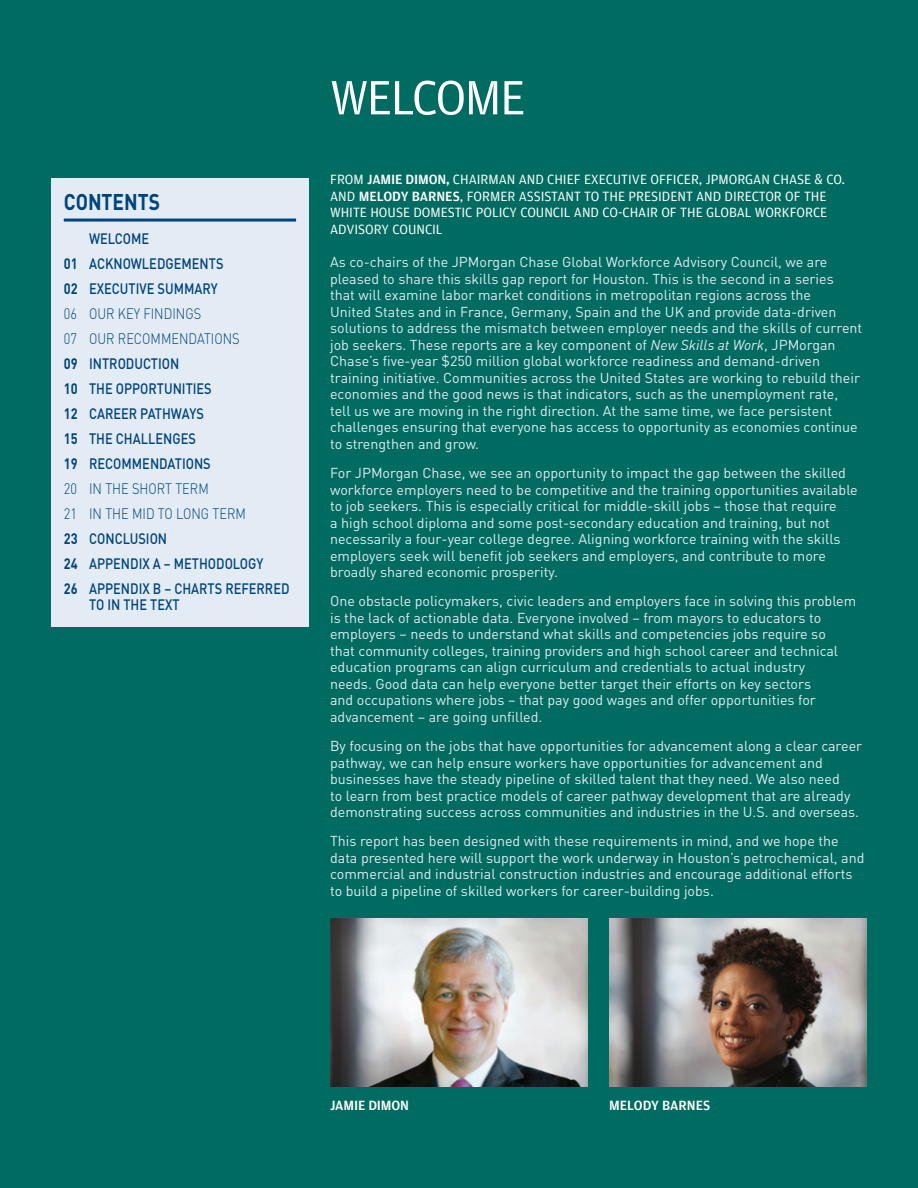
<style>
.page{position:relative;width:918px;height:1188px;background:#006b61}
.page>*{position:absolute;margin:0;border:0;box-sizing:border-box;transform-origin:0 0}
.Header_level_2{font:51px "Amplitude TF";letter-spacing:-.03em;color:#fff}
.t1{font:700 22.5px "DIN";color:#00447b;scale:.85 1}
.t2{font:500 15px/16.5px "DIN";color:#00447b;scale:.85 1}
.t3{font:300 15px "DIN";color:#00447b;scale:.85 1}
.t4{font:14.25px/16.5px "DIN";color:#e3ebf4}
.t5{font:14.25px/16.5px "Amplitude TF";color:#fff}
.t6{font:700 14.25px "Amplitude TF";letter-spacing:-.01em;color:#fff}
.s1{font-weight:700}
.s2{font-style:italic}
</style>
<div class="page">
<div style="left:51px;top:179px;width:258px;height:448px;background:#e3ebf4"></div>
<hr style="left:64px;top:219px;width:232px;height:3px;background:#00447b">
<img style="left:609px;top:918px;width:258px;height:169px">
<img style="left:330px;top:918px;width:28px;height:169px">
<img style="left:358px;top:918px;width:230px;height:169px">
<p class="t1" style="left:64px;top:187px;width:115px">CONTENTS</p>
<p class="t2" style="left:89px;top:229px;width:72px">WELCOME</p>
<p class="t2" style="left:64px;top:254px;width:190px"><span class="s1">01</span> ACKNOWLEDGEMENTS</p>
<p class="t2" style="left:64px;top:279px;width:183px"><span class="s1">02</span> EXECUTIVE SUMMARY</p>
<p class="t3" style="left:64px;top:304px;width:163px">06 OUR KEY FINDINGS</p>
<p class="t3" style="left:64px;top:329px;width:209px">07 OUR RECOMMENDATIONS</p>
<p class="t2" style="left:64px;top:354px;width:137px"><span class="s1">09</span> INTRODUCTION</p>
<p class="t2" style="left:64px;top:379px;width:176px"><span class="s1">10</span> THE OPPORTUNITIES</p>
<p class="t2" style="left:64px;top:404px;width:166px"><span class="s1">12</span> CAREER PATHWAYS</p>
<p class="t2" style="left:64px;top:429px;width:157px"><span class="s1">15</span> THE CHALLENGES</p>
<p class="t2" style="left:64px;top:454px;width:174px"><span class="s1">19</span> RECOMMENDATIONS</p>
<p class="t3" style="left:64px;top:479px;width:172px">20 IN THE SHORT TERM</p>
<p class="t3" style="left:64px;top:504px;width:216px">21 IN THE MID TO LONG TERM</p>
<p class="t2" style="left:64px;top:529px;width:123px"><span class="s1">23</span> CONCLUSION</p>
<p class="t2" style="left:64px;top:554px;width:236px"><span class="s1">24</span> APPENDIX A – METHODOLOGY</p>
<p class="t2" style="left:89px;top:579px;width:237px;text-indent:-25px"><span class="s1">26</span> APPENDIX B – CHARTS REFERRED<br>TO IN THE TEXT</p>
<p class="Header_level_2" style="left:330px;top:69px;width:197px">WELCOME</p>
<p class="t5" style="left:330px;top:171px;width:517px">FROM <span class="s1">JAMIE DIMON,</span> CHAIRMAN AND CHIEF EXECUTIVE OFFICER, JPMORGAN CHASE &amp; CO.<br>AND <span class="s1">MELODY BARNES</span>, FORMER ASSISTANT TO THE PRESIDENT AND DIRECTOR OF THE WHITE HOUSE DOMESTIC POLICY COUNCIL AND CO-CHAIR OF THE GLOBAL WORKFORCE ADVISORY COUNCIL</p>
<p class="t4" style="left:330px;top:254px;width:534px">As co-chairs of the JPMorgan Chase Global Workforce Advisory Council, we are pleased to share this skills gap report for Houston. This is the second in a series that will examine labor market conditions in metropolitan regions across the<br>United States and in France, Germany, Spain and the UK and provide data-driven solutions to address the mismatch between employer needs and the skills of current job seekers. These reports are a key component of <span class="s2">New Skills at Work</span>, JPMorgan Chase’s five-year $250 million global workforce readiness and demand-driven training initiative. Communities across the United States are working to rebuild their economies and the good news is that indicators, such as the unemployment rate, tell us we are moving in the right direction. At the same time, we face persistent challenges ensuring that everyone has access to opportunity as economies continue to strengthen and grow.</p>
<p class="t4" style="left:330px;top:464px;width:529px">For JPMorgan Chase, we see an opportunity to impact the gap between the skilled workforce employers need to be competitive and the training opportunities available to job seekers. This is especially critical for middle-skill jobs – those that require<br>a high school diploma and some post-secondary education and training, but not necessarily a four-year college degree. Aligning workforce training with the skills employers seek will benefit job seekers and employers, and contribute to more broadly shared economic prosperity.</p>
<p class="t4" style="left:330px;top:593px;width:528px">One obstacle policymakers, civic leaders and employers face in solving this problem is the lack of actionable data. Everyone involved – from mayors to educators to employers – needs to understand what skills and competencies jobs require so<br>that community colleges, training providers and high school career and technical education programs can align curriculum and credentials to actual industry<br>needs. Good data can help everyone better target their efforts on key sectors<br>and occupations where jobs – that pay good wages and offer opportunities for advancement – are going unfilled.</p>
<p class="t4" style="left:330px;top:737px;width:534px">By focusing on the jobs that have opportunities for advancement along a clear career pathway, we can help ensure workers have opportunities for advancement and businesses have the steady pipeline of skilled talent that they need. We also need<br>to learn from best practice models of career pathway development that are already demonstrating success across communities and industries in the U.S. and overseas.</p>
<p class="t4" style="left:330px;top:833px;width:536px">This report has been designed with these requirements in mind, and we hope the data presented here will support the work underway in Houston’s petrochemical, and commercial and industrial construction industries and encourage additional efforts to build a pipeline of skilled workers for career-building jobs.</p>
<p class="t6" style="left:330px;top:1098px;width:81px">JAMIE DIMON</p>
<p class="t6" style="left:609px;top:1098px;width:103px">MELODY BARNES</p>
</div>
